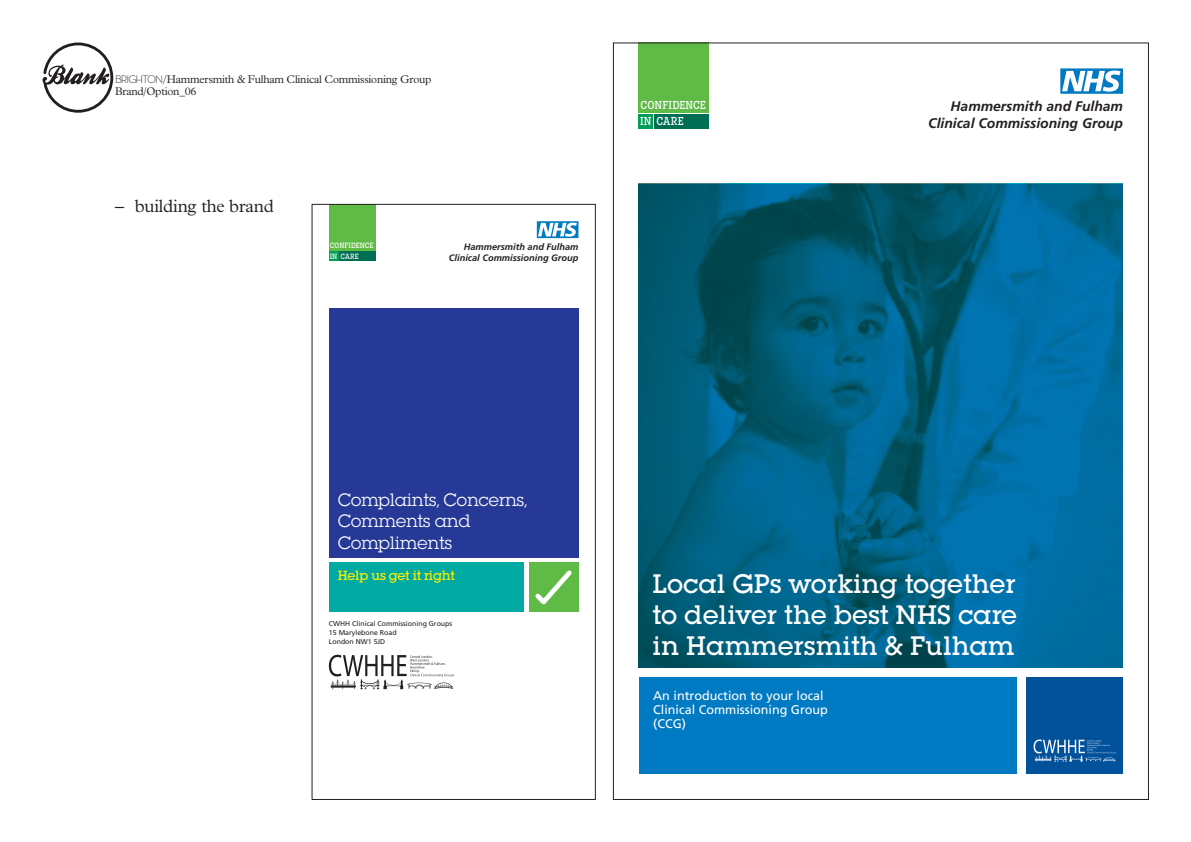
<style>
.page{position:relative;width:1191px;height:842px;background:#fff}
.page>*{position:absolute;margin:0;border:0;box-sizing:border-box;transform-origin:0 0}
.t1{font:500 28px/31.1px "Lubalin Graph EF";color:#fff;text-align:justify}
.t2{font:18.7px/21.3px "Lubalin Graph EF";letter-spacing:-.02em;color:#fff}
.t3{font:300 18px "Plantin";letter-spacing:-.01em;color:#231f20}
.t4{font:500 14px "Lubalin Graph EF";letter-spacing:-.02em;color:#fff101}
.t5{font:italic 700 13.9px "Frutiger";color:#231f20}
.t6{font:12.6px/14.4px "Frutiger";color:#fff}
.t7{font:500 condensed 12.1px "Lubalin Graph EF";letter-spacing:.015em;color:#fff}
.t8{font:300 11.2px "Plantin";letter-spacing:-.02em;color:#231f20}
.t9{font:italic 700 9.2px "Frutiger";color:#231f20}
.t10{font:500 condensed 8px "Lubalin Graph EF";letter-spacing:.015em;color:#fff}
.t11{font:7px "Frutiger";color:#231f20}
.s1{font-family:"Neutra Text TF"}
</style>
<div class="page">
<div style="left:329px;top:204px;width:46px;height:47px;background:#60bb46"></div>
<div style="left:329px;top:252px;width:9px;height:9px;background:#009e57"></div>
<div style="left:339px;top:252px;width:36px;height:9px;background:#006e53"></div>
<svg style="left:43px;top:43px;width:70px;height:70px"></svg>
<svg style="left:1060px;top:68px;width:63px;height:26px"></svg>
<div style="left:639px;top:43px;width:70px;height:70px;background:#60bb46"></div>
<div style="left:639px;top:114px;width:14px;height:14px;background:#009e57"></div>
<div style="left:654px;top:114px;width:55px;height:14px;background:#006e53"></div>
<div style="left:639px;top:677px;width:377px;height:97px;background:#007ac2"></div>
<img style="left:639px;top:184px;width:484px;height:483px">
<div style="left:1026px;top:677px;width:97px;height:97px;background:#01519b"></div>
<img style="left:1033px;top:739px;width:84px;height:23px">
<svg style="left:537px;top:221px;width:41px;height:17px"></svg>
<img style="left:328px;top:654px;width:127px;height:36px">
<div style="left:329px;top:308px;width:249px;height:249px;background:#263996"></div>
<div style="left:528px;top:562px;width:50px;height:50px;background:#60bb46"></div>
<div style="left:329px;top:562px;width:194px;height:50px;background:#00a9a2"></div>
<svg style="left:535px;top:570px;width:37px;height:35px"></svg>
<p class="t8" style="left:115px;top:72px;width:318px"><span class="s1">BRIGHTON/</span>Hammersmith &amp; Fulham Clinical Commissioning Group</p>
<p class="t8" style="left:115px;top:84px;width:83px">Brand/Option_06</p>
<p class="t3" style="left:115px;top:196px;width:160px">– building the brand</p>
<p class="t10" style="left:330px;top:241px;width:45px">CONFIDENCE</p>
<p class="t10" style="left:330px;top:251px;width:30px">IN CARE</p>
<p class="t9" style="left:464px;top:241px;width:116px">Hammersmith and Fulham</p>
<p class="t9" style="left:449px;top:252px;width:131px">Clinical Commissioning Group</p>
<p class="t7" style="left:640px;top:98px;width:67px">CONFIDENCE</p>
<p class="t7" style="left:640px;top:114px;width:45px">IN CARE</p>
<p class="t5" style="left:950px;top:98px;width:174px">Hammersmith and Fulham</p>
<p class="t5" style="left:928px;top:115px;width:196px">Clinical Commissioning Group</p>
<p class="t2" style="left:338px;top:489px;width:191px">Complaints, Concerns,<br>Comments and<br>Compliments</p>
<p class="t4" style="left:338px;top:567px;width:119px">Help us get it right</p>
<p class="t11" style="left:329px;top:620px;width:125px">CWHH Clinical Commissioning Groups</p>
<p class="t11" style="left:329px;top:629px;width:69px">15 Marylebone Road</p>
<p class="t11" style="left:329px;top:638px;width:58px">London NW1 5JD</p>
<p class="t1" style="left:652px;top:567px;width:366px">Local GPs working together to deliver the best NHS care in Hammersmith &amp; Fulham</p>
<p class="t6" style="left:653px;top:688px;width:176px">An introduction to your local<br>Clinical Commissioning Group (CCG)</p>
</div>
